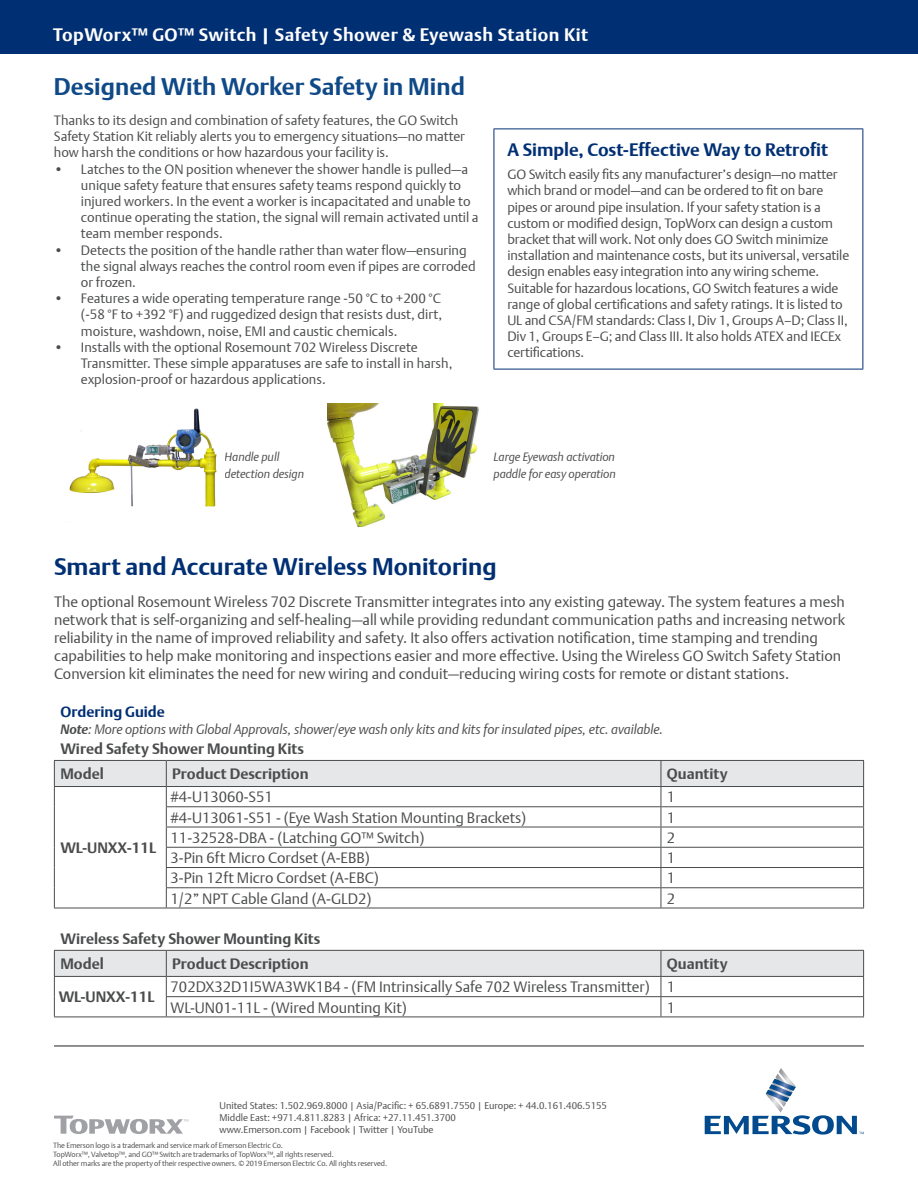
<style>
.page{position:relative;width:918px;height:1188px;background:#fff}
.page>*{position:absolute;margin:0;border:0;box-sizing:border-box;transform-origin:0 0}
.t1{font:700 24px "DTL Argo T";color:#002f73}
.t2{font:700 24px "DTL Argo T";color:#0f4987}
.t3{font:700 18px "DTL Argo T";letter-spacing:.025em;color:#fff}
.t4{font:700 18px "DTL Argo T";color:#002f73}
.t5{font:15px/18px "DTL Argo T Light";color:#4b4c4d}
.t6{font:700 15px "DTL Argo T";color:#4b4c4d}
.t7{font:700 15px "DTL Argo T";color:#002f73}
.t8{font:13.5px/16.2px "DTL Argo T Light";letter-spacing:-.01em;color:#4b4c4d}
.t9{font:italic 13.5px "DTL Argo T Light";letter-spacing:-.005em;color:#4b4c4d}
.t10{font:italic 12px/16.5px "DTL Argo T Light";letter-spacing:-.005em;color:#4b4c4d}
.parts_list{font:9.75px "DTL Argo T Light";color:#4b4c4d}
.parts_list-2{font:7.5px/9px "DTL Argo T Light";letter-spacing:-.01em;color:#4b4c4d}
.s1{font-family:"DTL Argo T";font-weight:700}
</style>
<div class="page">
<svg style="left:54px;top:1116px;width:134px;height:18px"></svg>
<svg style="left:705px;top:1068px;width:159px;height:67px"></svg>
<div style="left:0;top:0;width:918px;height:54px;background:#002f73"></div>
<hr style="left:54px;top:1046px;width:810px;height:1px;background:#231f20">
<hr style="left:494px;top:129px;width:369px;height:1px;background:#002f73">
<hr style="left:494px;top:129px;width:1px;height:240px;background:#002f73">
<hr style="left:862px;top:129px;width:1px;height:240px;background:#002f73">
<hr style="left:494px;top:369px;width:369px;height:1px;background:#002f73">
<hr style="left:54px;top:908px;width:112px;height:1px;background:#4b4c4d">
<svg style="left:54px;top:760px;width:810px;height:148px"></svg>
<hr style="left:166px;top:908px;width:495px;height:1px;background:#4b4c4d">
<hr style="left:661px;top:908px;width:203px;height:1px;background:#4b4c4d">
<hr style="left:54px;top:1017px;width:112px;height:1px;background:#4b4c4d">
<svg style="left:54px;top:950px;width:810px;height:67px"></svg>
<hr style="left:166px;top:1017px;width:495px;height:1px;background:#4b4c4d">
<hr style="left:661px;top:1017px;width:203px;height:1px;background:#4b4c4d">
<img style="left:69px;top:408px;width:148px;height:99px">
<img style="left:328px;top:404px;width:151px;height:123px">
<p class="t3" style="left:53px;top:24px;width:537px">TopWorx™ GO™ Switch | Safety Shower &amp; Eyewash Station Kit</p>
<p class="t2" style="left:54px;top:73px;width:412px">Designed With Worker Safety in Mind</p>
<p class="t8" style="left:54px;top:112px;width:412px">Thanks to its design and combination of safety features, the GO Switch<br>Safety Station Kit reliably alerts you to emergency situations—no matter how harsh the conditions or how hazardous your facility is.</p>
<p class="t8" style="left:81px;top:161px;width:399px;text-indent:-27px">• Latches to the ON position whenever the shower handle is pulled—a unique safety feature that ensures safety teams respond quickly to injured workers. In the event a worker is incapacitated and unable to continue operating the station, the signal will remain activated until a team member responds.</p>
<p class="t8" style="left:81px;top:242px;width:396px;text-indent:-27px">• Detects the position of the handle rather than water flow—ensuring the signal always reaches the control room even if pipes are corroded or frozen.</p>
<p class="t8" style="left:81px;top:290px;width:363px;text-align:justify;text-indent:-27px">• Features a wide operating temperature range -50 °C to +200 °C (-58 °F to +392 °F) and ruggedized design that resists dust, dirt, moisture, washdown, noise, EMI and caustic chemicals.</p>
<p class="t8" style="left:81px;top:339px;width:373px;text-indent:-27px">• Installs with the optional Rosemount 702 Wireless Discrete<br>Transmitter. These simple apparatuses are safe to install in harsh, explosion-proof or hazardous applications.</p>
<p class="t4" style="left:507px;top:139px;width:322px">A Simple, Cost-Effective Way to Retrofit</p>
<p class="t8" style="left:507px;top:166px;width:343px">GO Switch easily fits any manufacturer’s design—no matter which brand or model—and can be ordered to fit on bare pipes or around pipe insulation. If your safety station is a custom or modified design, TopWorx can design a custom bracket that will work. Not only does GO Switch minimize installation and maintenance costs, but its universal, versatile design enables easy integration into any wiring scheme.<br>Suitable for hazardous locations, GO Switch features a wide range of global certifications and safety ratings. It is listed to UL and CSA/FM standards: Class I, Div 1, Groups A–D; Class II, Div 1, Groups E–G; and Class III. It also holds ATEX and IECEx certifications.</p>
<p class="t10" style="left:225px;top:449px;width:81px">Handle pull detection design</p>
<p class="t10" style="left:494px;top:449px;width:124px">Large Eyewash activation paddle for easy operation</p>
<p class="t1" style="left:54px;top:553px;width:444px">Smart and Accurate Wireless Monitoring</p>
<p class="t5" style="left:54px;top:592px;width:793px">The optional Rosemount Wireless 702 Discrete Transmitter integrates into any existing gateway. The system features a mesh network that is self-organizing and self-healing—all while providing redundant communication paths and increasing network reliability in the name of improved reliability and safety. It also offers activation notification, time stamping and trending capabilities to help make monitoring and inspections easier and more effective. Using the Wireless GO Switch Safety Station Conversion kit eliminates the need for new wiring and conduit—reducing wiring costs for remote or distant stations.</p>
<p class="t7" style="left:60px;top:702px;width:106px">Ordering Guide</p>
<p class="t9" style="left:60px;top:721px;width:604px"><span class="s1">Note</span>: More options with Global Approvals, shower/eye wash only kits and kits for insulated pipes, etc. available.</p>
<p class="t6" style="left:60px;top:740px;width:245px">Wired Safety Shower Mounting Kits</p>
<p class="t6" style="left:60px;top:765px;width:45px">Model</p>
<p class="t6" style="left:172px;top:765px;width:138px">Product Description</p>
<p class="t6" style="left:667px;top:765px;width:62px">Quantity</p>
<p class="t5" style="left:171px;top:788px;width:104px">#4-U13060-S51</p>
<p class="t5" style="left:667px;top:788px;width:10px">1</p>
<p class="t5" style="left:171px;top:808px;width:357px">#4-U13061-S51 - (Eye Wash Station Mounting Brackets)</p>
<p class="t5" style="left:667px;top:808px;width:10px">1</p>
<p class="t5" style="left:171px;top:829px;width:255px">11-32528-DBA - (Latching GO™ Switch)</p>
<p class="t5" style="left:667px;top:829px;width:10px">2</p>
<p class="t5" style="left:171px;top:849px;width:201px">3-Pin 6ft Micro Cordset (A-EBB)</p>
<p class="t5" style="left:667px;top:849px;width:10px">1</p>
<p class="t5" style="left:171px;top:869px;width:210px">3-Pin 12ft Micro Cordset (A-EBC)</p>
<p class="t5" style="left:667px;top:869px;width:10px">1</p>
<p class="t5" style="left:171px;top:889px;width:202px">1/2” NPT Cable Gland (A-GLD2)</p>
<p class="t5" style="left:667px;top:889px;width:10px">2</p>
<p class="t6" style="left:60px;top:930px;width:261px">Wireless Safety Shower Mounting Kits</p>
<p class="t6" style="left:60px;top:955px;width:45px">Model</p>
<p class="t6" style="left:172px;top:955px;width:138px">Product Description</p>
<p class="t6" style="left:667px;top:955px;width:62px">Quantity</p>
<p class="t6" style="left:59px;top:988px;width:97px">WL-UNXX-11L</p>
<p class="t6" style="left:60px;top:839px;width:97px">WL-UNXX-11L</p>
<p class="t5" style="left:171px;top:978px;width:481px">702DX32D1I5WA3WK1B4 - (FM Intrinsically Safe 702 Wireless Transmitter)</p>
<p class="t5" style="left:667px;top:978px;width:10px">1</p>
<p class="t5" style="left:171px;top:998px;width:238px">WL-UN01-11L - (Wired Mounting Kit)</p>
<p class="t5" style="left:667px;top:998px;width:10px">1</p>
<p class="parts_list" style="left:220px;top:1099px;width:389px">United States: 1.502.969.8000 | Asia/Pacific: + 65.6891.7550 | Europe: + 44.0.161.406.5155</p>
<p class="parts_list" style="left:220px;top:1111px;width:238px">Middle East: +971.4.811.8283 | Africa: +27.11.451.3700</p>
<p class="parts_list" style="left:220px;top:1123px;width:216px">www.Emerson.com | Facebook | Twitter | YouTube</p>
<p class="parts_list-2" style="left:53px;top:1141px;width:336px">The Emerson logo is a trademark and service mark of Emerson Electric Co.<br>TopWorx™, Valvetop™, and GO™ Switch are trademarks of TopWorx™, all rights reserved.<br>All other marks are the property of their respective owners. © 2019 Emerson Electric Co. All rights reserved.</p>
</div>
